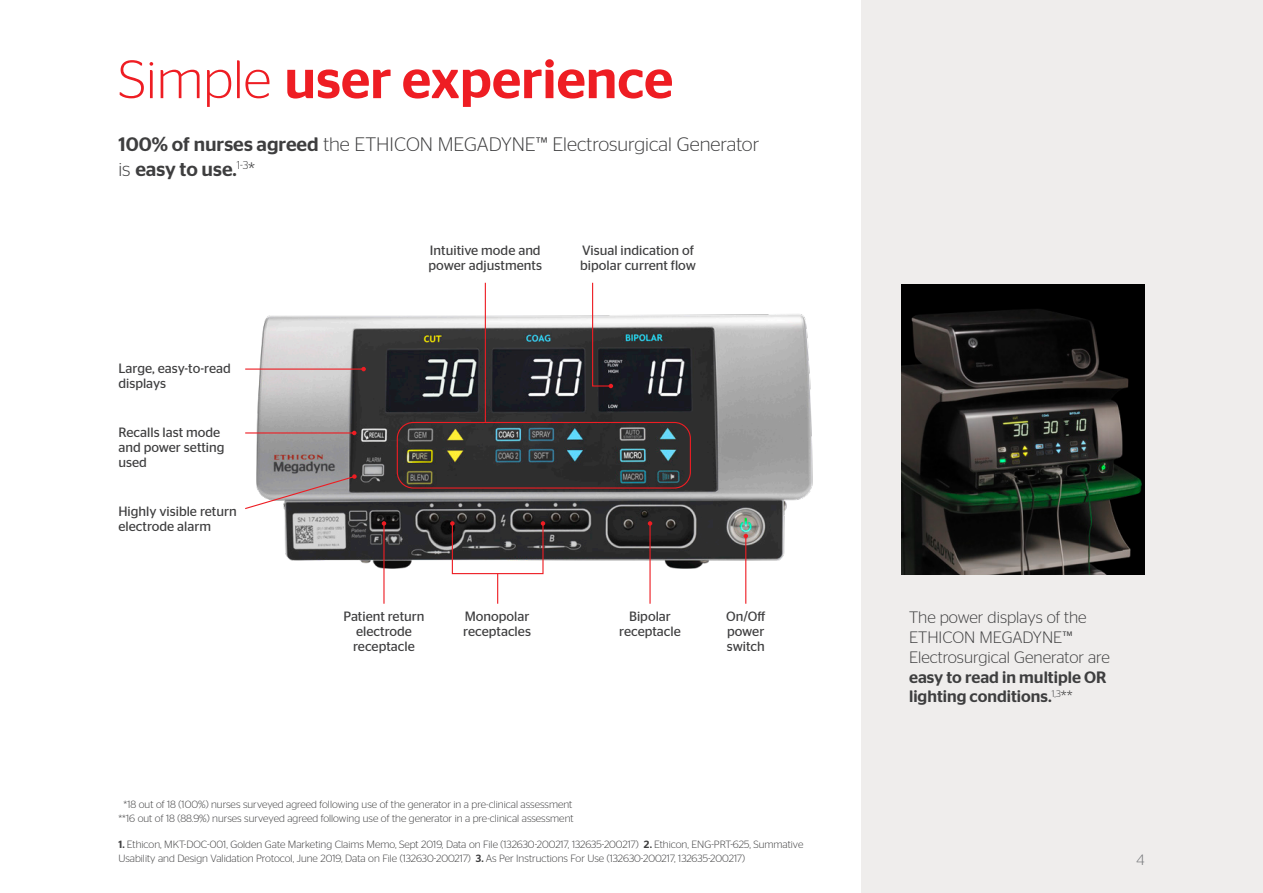
<style>
.page{position:relative;width:1263px;height:893px;background:#fff}
.page>*{position:absolute;margin:0;border:0;box-sizing:border-box;transform-origin:0 0}
.page_head{font:500 54px "Stag Sans";color:#ee1d23}
.body{font:300 19.5px/25.3px "Stag Sans";color:#3e3e3f}
.body-2{font:300 16.5px/19.8px "Stag Sans";color:#3e3e3f}
.t1{font:300 15px "Stag Sans";color:#76787b}
.callout{font:13.5px/15px "Stag Sans";color:#3e3e3f}
.footnotes{font:300 10.5px/13.6px "Stag Sans";color:#3e3e3f}
.s1{font-weight:300}
.s2{font-weight:500}
</style>
<div class="page">
<div style="left:861px;top:0;width:402px;height:893px;background:#efedec"></div>
<img style="left:256px;top:282px;width:557px;height:322px">
<hr style="left:245px;top:368px;width:119px;height:2px;background:#ee1d23">
<svg style="left:361px;top:367px;width:5px;height:4px"></svg>
<svg style="left:591px;top:282px;width:22px;height:106px"></svg>
<hr style="left:485px;top:283px;width:1px;height:139px;background:#ee1d23">
<svg style="left:245px;top:474px;width:112px;height:36px"></svg>
<hr style="left:245px;top:432px;width:109px;height:2px;background:#ee1d23">
<svg style="left:352px;top:431px;width:4px;height:4px"></svg>
<hr style="left:649px;top:523px;width:2px;height:81px;background:#ee1d23">
<svg style="left:648px;top:521px;width:4px;height:5px"></svg>
<hr style="left:745px;top:536px;width:1px;height:68px;background:#ee1d23">
<svg style="left:743px;top:534px;width:5px;height:4px"></svg>
<hr style="left:383px;top:523px;width:1px;height:81px;background:#ee1d23">
<svg style="left:382px;top:521px;width:4px;height:5px"></svg>
<hr style="left:497px;top:574px;width:1px;height:30px;background:#ee1d23">
<div style="left:452px;top:523px;width:91px;height:51px;border:1px solid #ee1d23"></div>
<svg style="left:541px;top:521px;width:4px;height:5px"></svg>
<svg style="left:450px;top:521px;width:5px;height:5px"></svg>
<div style="left:397px;top:422px;width:294px;height:67px;border:1px solid #ee1d23;border-radius:16px"></div>
<img style="left:901px;top:284px;width:243px;height:291px">
<p class="page_head" style="left:118px;top:48px;width:556px"><span class="s1">Simple</span> user experience</p>
<p class="body" style="left:118px;top:131px;width:642px"><span class="s2">100% of nurses agreed</span> the ETHICON MEGADYNE™ Electrosurgical Generator is <span class="s2">easy to use.</span><sup>1-3</sup>*</p>
<p class="callout" style="left:118px;top:361px;width:114px">Large, easy-to-read displays</p>
<p class="callout" style="left:118px;top:424px;width:108px">Recalls last mode and power setting used</p>
<p class="callout" style="left:118px;top:503px;width:120px">Highly visible return electrode alarm</p>
<p class="callout" style="left:429px;top:243px;width:115px">Intuitive mode and power adjustments</p>
<p class="callout" style="left:580px;top:243px;width:117px">Visual indication of bipolar current flow</p>
<p class="callout" style="left:343px;top:608px;width:83px;text-align:center">Patient return electrode receptacle</p>
<p class="callout" style="left:463px;top:608px;width:69px">Monopolar receptacles</p>
<p class="callout" style="left:619px;top:608px;width:63px;text-align:center">Bipolar receptacle</p>
<p class="callout" style="left:726px;top:608px;width:41px;text-align:justify">On/Off power switch</p>
<p class="footnotes" style="left:123px;top:797px;width:450px">*18 out of 18 (100%) nurses surveyed agreed following use of the generator in a pre-clinical assessment</p>
<p class="footnotes" style="left:118px;top:811px;width:457px">**16 out of 18 (88.9%) nurses surveyed agreed following use of the generator in a pre-clinical assessment</p>
<p class="footnotes" style="left:118px;top:838px;width:686px"><span class="s2">1.</span> Ethicon, MKT-DOC-001, Golden Gate Marketing Claims Memo, Sept 2019, Data on File (132630-200217, 132635-200217) <span class="s2">2.</span> Ethicon, ENG-PRT-625, Summative<br>Usability and Design Validation Protocol, June 2019, Data on File (132630-200217) <span class="s2">3.</span> As Per Instructions For Use (132630-200217, 132635-200217)</p>
<p class="body-2" style="left:909px;top:607px;width:202px">The power displays of the<br>ETHICON MEGADYNE™<br>Electrosurgical Generator are <span class="s2">easy to read in multiple OR lighting conditions.</span><sup>1,3</sup>**</p>
<p class="t1" style="left:1136px;top:851px;width:10px">4</p>
</div>
